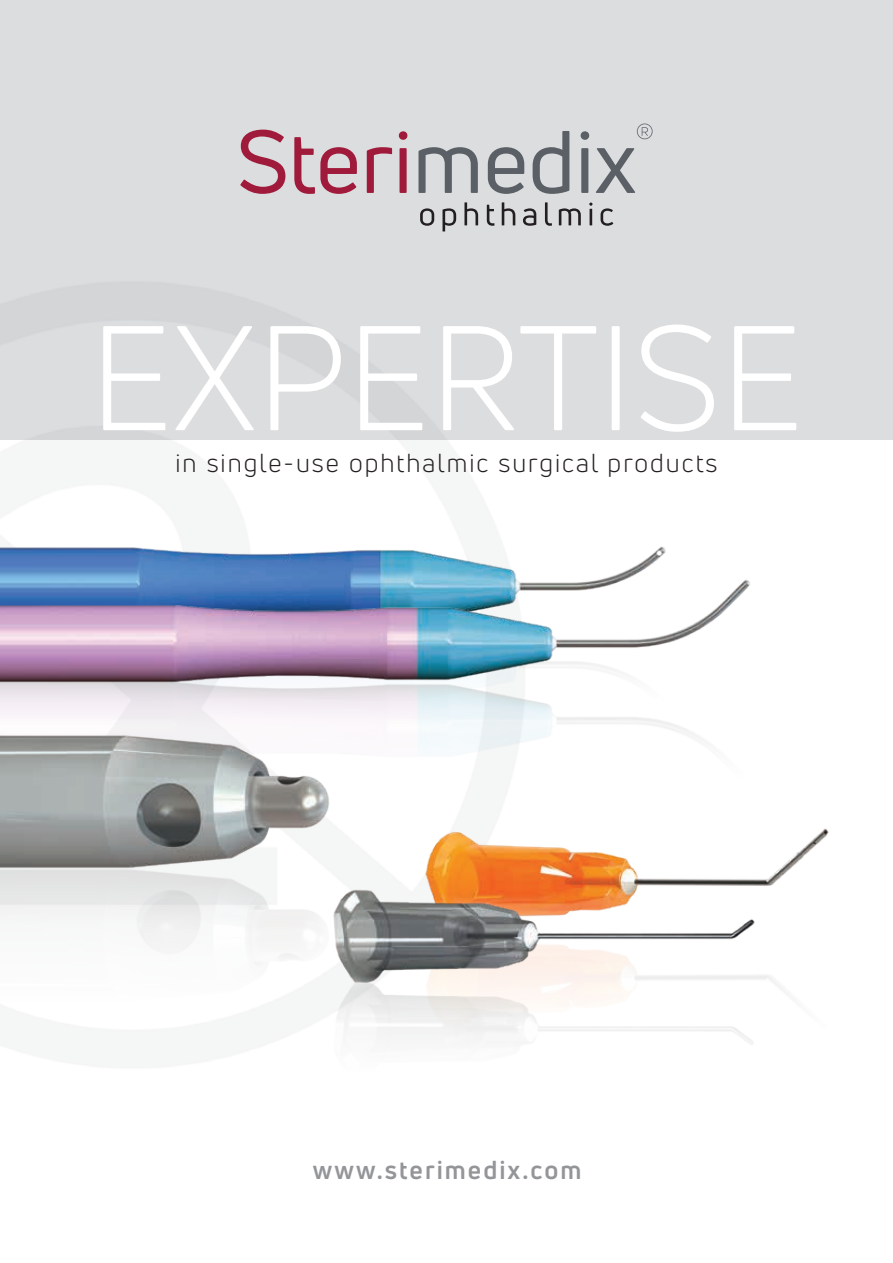
<style>
.page{position:relative;width:893px;height:1263px;background:#fff}
.page>*{position:absolute;margin:0;border:0;box-sizing:border-box;transform-origin:0 0}
.t1{font:145.5px "Uni Neue";color:#fff}
.t2{font:25.5px "Uni Neue";letter-spacing:.08em;color:#231f20}
.t3{font:700 25.5px "Uni Neue";letter-spacing:.08em;color:#939598}
</style>
<div class="page">
<div style="left:0;top:0;width:893px;height:440px;background:#dcdddf"></div>
<svg style="left:420px;top:208px;width:14px;height:18px"></svg>
<svg style="left:442px;top:208px;width:14px;height:23px"></svg>
<svg style="left:464px;top:202px;width:14px;height:23px"></svg>
<svg style="left:487px;top:205px;width:7px;height:21px"></svg>
<svg style="left:502px;top:202px;width:13px;height:23px"></svg>
<svg style="left:523px;top:208px;width:13px;height:18px"></svg>
<svg style="left:545px;top:202px;width:7px;height:24px"></svg>
<svg style="left:559px;top:208px;width:22px;height:17px"></svg>
<svg style="left:589px;top:203px;width:3px;height:22px"></svg>
<svg style="left:601px;top:208px;width:12px;height:18px"></svg>
<svg style="left:240px;top:130px;width:45px;height:64px"></svg>
<svg style="left:637px;top:124px;width:16px;height:15px"></svg>
<svg style="left:294px;top:137px;width:63px;height:57px"></svg>
<svg style="left:367px;top:147px;width:25px;height:46px"></svg>
<svg style="left:399px;top:131px;width:8px;height:62px"></svg>
<svg style="left:418px;top:147px;width:60px;height:46px"></svg>
<svg style="left:488px;top:147px;width:36px;height:47px"></svg>
<svg style="left:533px;top:131px;width:36px;height:63px"></svg>
<svg style="left:581px;top:131px;width:8px;height:62px"></svg>
<svg style="left:596px;top:148px;width:39px;height:45px"></svg>
<img style="left:0;top:546px;width:666px;height:27px">
<img style="left:0;top:573px;width:750px;height:114px">
<img style="left:425px;top:829px;width:404px;height:57px">
<img style="left:337px;top:885px;width:420px;height:96px">
<img style="left:0;top:725px;width:337px;height:138px">
<img style="left:0;top:863px;width:337px;height:149px">
<h1 class="t1" style="left:90px;top:291px;width:715px">EXPERTISE</h1>
<p class="t2" style="left:175px;top:448px;width:544px">in single-use ophthalmic surgical products</p>
<p class="t3" style="left:313px;top:1154px;width:270px">www.sterimedix.com</p>
</div>
